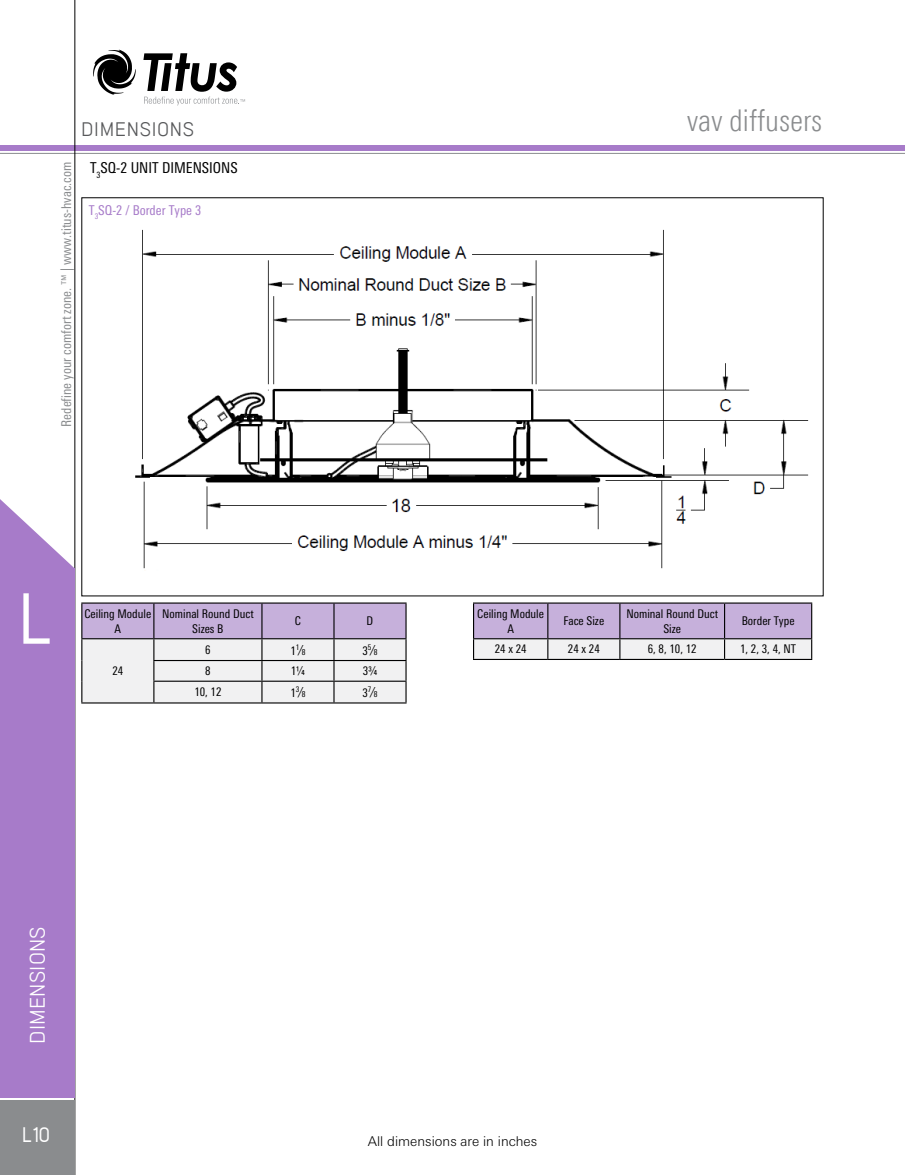
<style>
.page{position:relative;width:905px;height:1175px;background:#fff}
.page>*{position:absolute;margin:0;border:0;box-sizing:border-box;transform-origin:0 0}
.t1{font:500 72px "Lintel";color:#fff}
.t2{font:300 condensed 30px "LT Univers";color:#8a8c8e}
.t3{font:21px "Lintel";letter-spacing:.01em;color:#fff}
.t4{font:500 21px "Lintel";color:#fff}
.t5{font:19.5px "Lintel";letter-spacing:.035em;color:#58595b}
.t6{font:condensed 15px "LT Univers";color:#000}
.t7{font:condensed 13.5px "LT Univers";color:#8a8c8e}
.t8{font:300 13.5px "LT Univers Basic";color:#000}
.t9{font:condensed 13.5px "LT Univers";color:#a77bc9}
.t10{font:condensed 12px/15px "LT Univers";color:#000;text-align:center}
.s1{font-size:13.5px}
.s2{font-size:8.25px}
</style>
<div class="page">
<svg style="left:93px;top:50px;width:43px;height:45px"></svg>
<svg style="left:143px;top:53px;width:102px;height:52px"></svg>
<hr style="left:0;top:153px;width:904px;height:1px;background:#8a8c8e">
<div style="left:0;top:146px;width:904px;height:5px;background:#a77bc9"></div>
<hr style="left:75px;top:0;width:1px;height:1174px;background:#000">
<div style="left:0;top:1100px;width:75px;height:74px;background:#8a8c8e"></div>
<div style="left:0;top:568px;width:75px;height:529px;background:#a77bc9"></div>
<svg style="left:0;top:492px;width:75px;height:76px"></svg>
<img style="left:135px;top:229px;width:674px;height:340px">
<hr style="left:473px;top:602px;width:75px;height:1px;background:#000">
<hr style="left:548px;top:602px;width:72px;height:1px;background:#000">
<hr style="left:620px;top:602px;width:104px;height:1px;background:#000">
<hr style="left:724px;top:602px;width:88px;height:1px;background:#000">
<svg style="left:473px;top:603px;width:339px;height:56px"></svg>
<hr style="left:473px;top:659px;width:75px;height:1px;background:#000">
<hr style="left:548px;top:659px;width:72px;height:1px;background:#000">
<hr style="left:620px;top:659px;width:104px;height:1px;background:#000">
<hr style="left:724px;top:659px;width:88px;height:1px;background:#000">
<hr style="left:81px;top:602px;width:73px;height:1px;background:#000">
<hr style="left:154px;top:602px;width:108px;height:1px;background:#000">
<hr style="left:262px;top:602px;width:72px;height:1px;background:#000">
<hr style="left:334px;top:602px;width:72px;height:1px;background:#000">
<svg style="left:81px;top:603px;width:325px;height:100px"></svg>
<h3 class="t5" style="left:81px;top:116px;width:115px">DIMENSIONS</h3>
<p class="t7" style="left:58px;top:426px;width:266px;rotate:-90deg">Redefine your comfort zone. ™ | www.titus-hvac.com</p>
<p class="t6" style="left:90px;top:159px;width:149px">T<sub>3</sub>SQ-2 UNIT DIMENSIONS</p>
<p class="t9" style="left:89px;top:202px;width:114px">T<sub>3</sub>SQ-2 / Border Type 3</p>
<h1 class="t1" style="left:20px;top:572px;width:35px">L</h1>
<p class="t10" style="left:84px;top:606px;width:68px">Ceiling Module<br>A</p>
<p class="t10" style="left:162px;top:606px;width:93px">Nominal Round Duct<br>Sizes B</p>
<p class="t10" style="left:295px;top:613px;width:8px">C</p>
<p class="t10" style="left:366px;top:613px;width:8px">D</p>
<p class="t10" style="left:112px;top:663px;width:12px">24</p>
<p class="t10" style="left:205px;top:642px;width:7px">6</p>
<p class="t10" style="left:290px;top:642px;width:16px">1<sup>1</sup><span class="s1">⁄</span><span class="s2">8</span></p>
<p class="t10" style="left:362px;top:642px;width:16px">3<sup>5</sup><span class="s1">⁄</span><span class="s2">8</span></p>
<p class="t10" style="left:205px;top:663px;width:7px">8</p>
<p class="t10" style="left:291px;top:663px;width:16px">1¼</p>
<p class="t10" style="left:363px;top:663px;width:16px">3¾</p>
<p class="t10" style="left:194px;top:684px;width:29px">10, 12</p>
<p class="t10" style="left:290px;top:685px;width:16px">1<sup>3</sup><span class="s1">⁄</span><span class="s2">8</span></p>
<p class="t10" style="left:362px;top:685px;width:16px">3<sup>7</sup><span class="s1">⁄</span><span class="s2">8</span></p>
<h2 class="t2" style="left:686px;top:103px;width:137px">vav diffusers</h2>
<p class="t10" style="left:477px;top:606px;width:68px">Ceiling Module<br>A</p>
<p class="t10" style="left:563px;top:613px;width:42px">Face Size</p>
<p class="t10" style="left:626px;top:606px;width:93px">Nominal Round Duct<br>Size</p>
<p class="t10" style="left:741px;top:613px;width:54px">Border Type</p>
<p class="t10" style="left:495px;top:641px;width:33px">24 x 24</p>
<p class="t10" style="left:568px;top:641px;width:33px">24 x 24</p>
<p class="t10" style="left:647px;top:641px;width:50px">6, 8, 10, 12</p>
<p class="t10" style="left:740px;top:641px;width:57px">1, 2, 3, 4, NT</p>
<h3 class="t3" style="left:23px;top:1043px;width:118px;rotate:-90deg">DIMENSIONS</h3>
<h3 class="t4" style="left:23px;top:1120px;width:29px">L10</h3>
<p class="t8" style="left:368px;top:1133px;width:171px">All dimensions are in inches</p>
</div>
